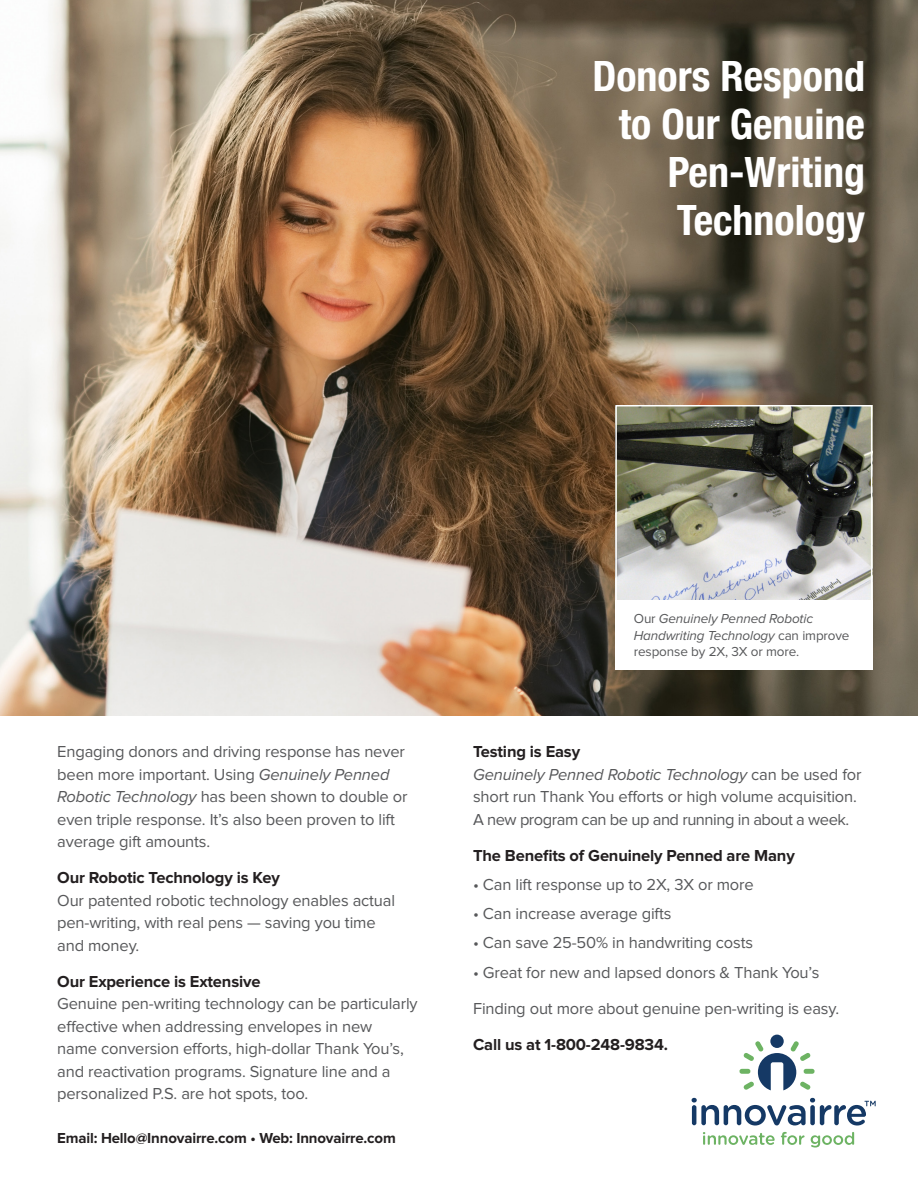
<style>
.page{position:relative;width:918px;height:1188px;background:#fff}
.page>*{position:absolute;margin:0;border:0;box-sizing:border-box;transform-origin:0 0}
.t1{font:700 condensed 42px/48px "Helvetica Neue";color:#fff;text-align:right}
.t2{font:16.5px/22.5px "Proxima Nova";letter-spacing:-.01em;color:#57585a}
.t3{font:700 16.5px "Proxima Nova";letter-spacing:-.01em;color:#231f20}
.t4{font:700 15px "Proxima Nova";letter-spacing:-.01em;color:#231f20}
.t5{font:italic 13.5px/16.5px "Proxima Nova";letter-spacing:-.01em;color:#57585a}
.s1{font-style:italic}
.s2{font-style:normal}
</style>
<div class="page">
<img style="left:0;top:0;width:918px;height:716px">
<svg style="left:703px;top:1132px;width:72px;height:13px"></svg>
<svg style="left:781px;top:1132px;width:24px;height:13px"></svg>
<svg style="left:811px;top:1132px;width:43px;height:16px"></svg>
<div style="left:770px;top:1035px;width:14px;height:13px;background:#153965;border-radius:50%"></div>
<svg style="left:692px;top:1098px;width:184px;height:28px"></svg>
<svg style="left:739px;top:1040px;width:76px;height:51px"></svg>
<img style="left:618px;top:408px;width:251px;height:192px">
<div style="left:615px;top:600px;width:257px;height:70px;background:#fff"></div>
<div style="left:615px;top:405px;width:257px;height:265px;border:2px solid #fff"></div>
<p class="t1" style="left:592px;top:51px;width:274px">Donors Respond to Our Genuine<br>Pen-Writing<br>Technology</p>
<p class="t2" style="left:57px;top:741px;width:352px">Engaging donors and driving response has never been more important. Using <span class="s1">Genuinely Penned Robotic Technology</span> has been shown to double or even triple response. It’s also been proven to lift average gift amounts.</p>
<p class="t3" style="left:57px;top:868px;width:224px">Our Robotic Technology is Key</p>
<p class="t2" style="left:57px;top:889px;width:339px">Our patented robotic technology enables actual pen-writing, with real pens — saving you time and money.</p>
<p class="t3" style="left:57px;top:972px;width:205px">Our Experience is Extensive</p>
<p class="t2" style="left:57px;top:993px;width:362px">Genuine pen-writing technology can be particularly effective when addressing envelopes in new<br>name conversion efforts, high-dollar Thank You’s, and reactivation programs. Signature line and a personalized P.S. are hot spots, too.</p>
<p class="t4" style="left:57px;top:1129px;width:340px">Email: Hello@Innovairre.com • Web: Innovairre.com</p>
<p class="t5" style="left:634px;top:611px;width:217px"><span class="s2">Our</span> Genuinely Penned Robotic<br>Handwriting Technology <span class="s2">can improve response by 2X, 3X or more.</span></p>
<p class="t3" style="left:473px;top:742px;width:109px">Testing is Easy</p>
<p class="t2" style="left:473px;top:763px;width:390px"><span class="s1">Genuinely Penned Robotic Technology</span> can be used for short run Thank You efforts or high volume acquisition.<br>A new program can be up and running in about a week.</p>
<p class="t3" style="left:473px;top:846px;width:323px">The Benefits of Genuinely Penned are Many</p>
<p class="t2" style="left:473px;top:874px;width:282px">• Can lift response up to 2X, 3X or more</p>
<p class="t2" style="left:473px;top:903px;width:200px">• Can increase average gifts</p>
<p class="t2" style="left:473px;top:932px;width:281px">• Can save 25-50% in handwriting costs</p>
<p class="t2" style="left:473px;top:961px;width:348px">• Great for new and lapsed donors &amp; Thank You’s</p>
<p class="t2" style="left:473px;top:997px;width:368px">Finding out more about genuine pen-writing is easy.</p>
<p class="t3" style="left:473px;top:1035px;width:196px">Call us at 1-800-248-9834.</p>
</div>
